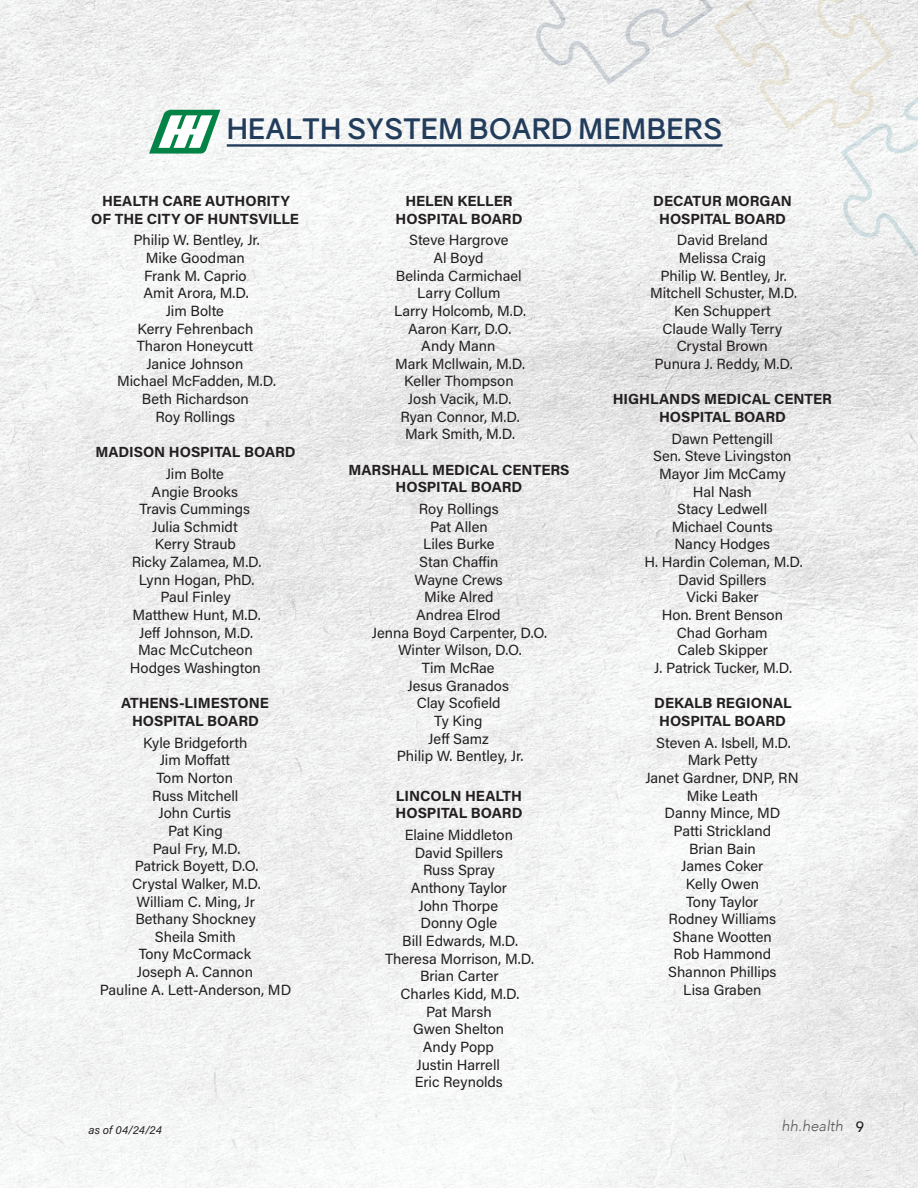
<style>
.page{position:relative;width:918px;height:1188px;background:#fff}
.page>*{position:absolute;margin:0;border:0;box-sizing:border-box;transform-origin:0 0}
.t1{font:700 28.2px "Gravity";letter-spacing:.01em;color:#223c5b}
.t2{font:italic 300 14.85px "Avenir";color:#57585a}
.t3{font:14.7px/17.7px "Acumin Pro";color:#231f20;text-align:center}
.t4{font:700 14.7px/17.7px "Acumin Pro";color:#231f20;text-align:center}
.t5{font:italic 11.7px "Acumin Pro";letter-spacing:-.005em;color:#231f20}
.s1{font-weight:500;font-style:normal;color:#231f20}
</style>
<div class="page">
<img style="left:0;top:0;width:918px;height:1188px">
<hr style="left:227px;top:144px;width:496px;height:3px;background:#223c5b">
<svg style="left:532px;top:0;width:386px;height:258px"></svg>
<svg style="left:149px;top:110px;width:71px;height:44px"></svg>
<h1 class="t1" style="left:227px;top:111px;width:497px">HEALTH SYSTEM BOARD MEMBERS</h1>
<p class="t4" style="left:91px;top:191px;width:209px">HEALTH CARE AUTHORITY<br>OF THE CITY OF HUNTSVILLE</p>
<p class="t3" style="left:117px;top:231px;width:160px">Philip W. Bentley, Jr.<br>Mike Goodman<br>Frank M. Caprio<br>Amit Arora, M.D.<br>Jim Bolte<br>Kerry Fehrenbach<br>Tharon Honeycutt<br>Janice Johnson<br>Michael McFadden, M.D.<br>Beth Richardson<br>Roy Rollings</p>
<p class="t4" style="left:95px;top:442px;width:202px">MADISON HOSPITAL BOARD</p>
<p class="t3" style="left:130px;top:464px;width:133px">Jim Bolte<br>Angie Brooks<br>Travis Cummings<br>Julia Schmidt<br>Kerry Straub<br>Ricky Zalamea, M.D.<br>Lynn Hogan, PhD.<br>Paul Finley<br>Matthew Hunt, M.D.<br>Jeff Johnson, M.D.<br>Mac McCutcheon<br>Hodges Washington</p>
<p class="t4" style="left:121px;top:694px;width:149px">ATHENS-LIMESTONE<br>HOSPITAL BOARD</p>
<p class="t3" style="left:100px;top:733px;width:193px">Kyle Bridgeforth<br>Jim Moffatt<br>Tom Norton<br>Russ Mitchell<br>John Curtis<br>Pat King<br>Paul Fry, M.D.<br>Patrick Boyett, D.O.<br>Crystal Walker, M.D.<br>William C. Ming, Jr<br>Bethany Shockney<br>Sheila Smith<br>Tony McCormack<br>Joseph A. Cannon<br>Pauline A. Lett-Anderson, MD</p>
<p class="t5" style="left:89px;top:1122px;width:75px">as of 04/24/24</p>
<p class="t4" style="left:396px;top:191px;width:128px">HELEN KELLER<br>HOSPITAL BOARD</p>
<p class="t3" style="left:394px;top:231px;width:133px">Steve Hargrove<br>Al Boyd<br>Belinda Carmichael<br>Larry Collum<br>Larry Holcomb, M.D.<br>Aaron Karr, D.O.<br>Andy Mann<br>Mark Mcllwain, M.D.<br>Keller Thompson<br>Josh Vacik, M.D.<br>Ryan Connor, M.D.<br>Mark Smith, M.D.</p>
<p class="t4" style="left:348px;top:460px;width:223px">MARSHALL MEDICAL CENTERS<br>HOSPITAL BOARD</p>
<p class="t3" style="left:372px;top:500px;width:177px">Roy Rollings<br>Pat Allen<br>Liles Burke<br>Stan Chaffin<br>Wayne Crews<br>Mike Alred<br>Andrea Elrod<br>Jenna Boyd Carpenter, D.O.<br>Winter Wilson, D.O.<br>Tim McRae<br>Jesus Granados<br>Clay Scofield<br>Ty King<br>Jeff Samz<br>Philip W. Bentley, Jr.</p>
<p class="t4" style="left:396px;top:786px;width:128px;text-align:left">LINCOLN HEALTH<br>HOSPITAL BOARD</p>
<p class="t3" style="left:385px;top:826px;width:150px">Elaine Middleton<br>David Spillers<br>Russ Spray<br>Anthony Taylor<br>John Thorpe<br>Donny Ogle<br>Bill Edwards, M.D.<br>Theresa Morrison, M.D.<br>Brian Carter<br>Charles Kidd, M.D.<br>Pat Marsh<br>Gwen Shelton<br>Andy Popp<br>Justin Harrell<br>Eric Reynolds</p>
<p class="t4" style="left:653px;top:191px;width:140px">DECATUR MORGAN<br>HOSPITAL BOARD</p>
<p class="t3" style="left:650px;top:231px;width:149px">David Breland<br>Melissa Craig<br>Philip W. Bentley, Jr.<br>Mitchell Schuster, M.D.<br>Ken Schuppert<br>Claude Wally Terry<br>Crystal Brown<br>Punura J. Reddy, M.D.</p>
<p class="t4" style="left:613px;top:390px;width:221px">HIGHLANDS MEDICAL CENTER<br>HOSPITAL BOARD</p>
<p class="t3" style="left:645px;top:429px;width:160px">Dawn Pettengill<br>Sen. Steve Livingston<br>Mayor Jim McCamy<br>Hal Nash<br>Stacy Ledwell<br>Michael Counts<br>Nancy Hodges<br>H. Hardin Coleman, M.D.<br>David Spillers<br>Vicki Baker<br>Hon. Brent Benson<br>Chad Gorham<br>Caleb Skipper<br>J. Patrick Tucker, M.D.</p>
<p class="t4" style="left:654px;top:694px;width:139px">DEKALB REGIONAL<br>HOSPITAL BOARD</p>
<p class="t3" style="left:645px;top:733px;width:155px">Steven A. Isbell, M.D.<br>Mark Petty<br>Janet Gardner, DNP, RN<br>Mike Leath<br>Danny Mince, MD<br>Patti Strickland<br>Brian Bain<br>James Coker<br>Kelly Owen<br>Tony Taylor<br>Rodney Williams<br>Shane Wootten<br>Rob Hammond<br>Shannon Phillips<br>Lisa Graben</p>
<p class="t2" style="left:782px;top:1118px;width:84px">hh.health <span class="s1">9</span></p>
</div>
